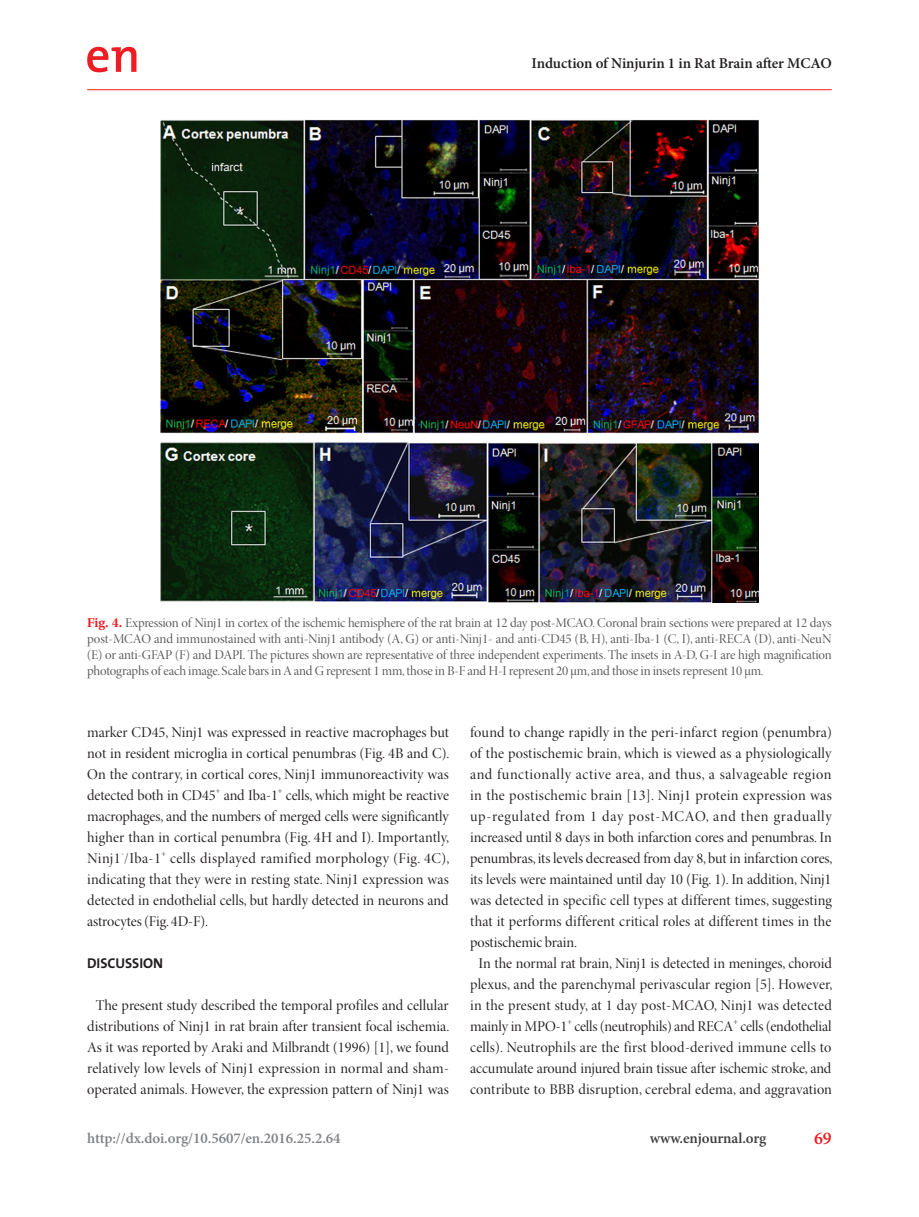
<style>
.page{position:relative;width:919px;height:1217px;background:#fff}
.page>*{position:absolute;margin:0;border:0;box-sizing:border-box;transform-origin:0 0}
.t1{font:600 18px "Minion Pro";color:#ee1d23}
.t2{font:15px/21px "Minion Pro Disp";letter-spacing:.005em;color:#231f20;text-align:justify}
.t3{font:15px "Minion Pro Disp";letter-spacing:.035em;color:#231f20}
.t4{font:15px "Minion Pro Disp";letter-spacing:.025em;color:#231f20}
.t5{font:15px "Minion Pro Disp";letter-spacing:.05em;color:#231f20}
.t6{font:600 15px "Minion Pro";letter-spacing:-.005em;color:#808285}
.t7{font:600 15px "Minion Pro";letter-spacing:-.005em;color:#231f20}
.t8{font:600 15px "Minion Pro";letter-spacing:-.005em;color:#3e3e3f}
.t9{font:700 14.25px "The Mix";letter-spacing:-.005em;color:#231f20}
.t10{font:13.5px/16.2px "Minion Pro Disp";letter-spacing:-.015em;color:#57585a;text-align:justify}
.t11{font:8.7px "Minion Pro Disp";color:#231f20}
.s1{font-family:"Utopia Std";font-weight:600;color:#ee1d23}
</style>
<div class="page">
<hr style="left:87px;top:89px;width:744px;height:1px;background:#ee1d23">
<svg style="left:87px;top:47px;width:49px;height:25px"></svg>
<img style="left:160px;top:119px;width:598px;height:484px">
<p class="t7" style="left:531px;top:52px;width:302px">Induction of Ninjurin 1 in Rat Brain after MCAO</p>
<p class="t10" style="left:87px;top:614px;width:746px"><span class="s1">Fig. 4.</span> Expression of Ninj1 in cortex of the ischemic hemisphere of the rat brain at 12 day post-MCAO. Coronal brain sections were prepared at 12 days post-MCAO and immunostained with anti-Ninj1 antibody (A, G) or anti-Ninj1- and anti-CD45 (B, H), anti-Iba-1 (C, I), anti-RECA (D), anti-NeuN (E) or anti-GFAP (F) and DAPI. The pictures shown are representative of three independent experiments. The insets in A-D, G-I are high magnification photographs of each image. Scale bars in A and G represent 1 mm, those in B-F and H-I represent 20 µm, and those in insets represent 10 µm.</p>
<p class="t2" style="left:87px;top:722px;width:364px">marker CD45, Ninj1 was expressed in reactive macrophages but not in resident microglia in cortical penumbras (Fig. 4B and C).<br>On the contrary, in cortical cores, Ninj1 immunoreactivity was detected both in CD45</p>
<p class="t11" style="left:216px;top:784px;width:6px">+</p>
<p class="t2" style="left:224px;top:785px;width:56px">and Iba-1</p>
<p class="t11" style="left:278px;top:784px;width:6px">+</p>
<p class="t2" style="left:87px;top:785px;width:363px;text-indent:198px">cells, which might be reactive macrophages, and the numbers of merged cells were significantly higher than in cortical penumbra (Fig. 4H and I). Importantly, Ninj1 /Iba-1</p>
<p class="t11" style="left:121px;top:847px;width:4px">-</p>
<p class="t11" style="left:161px;top:847px;width:6px">+</p>
<p class="t2" style="left:87px;top:848px;width:363px;text-indent:83px">cells displayed ramified morphology (Fig. 4C), indicating that they were in resting state. Ninj1 expression was detected in endothelial cells, but hardly detected in neurons and astrocytes (Fig. 4D-F).</p>
<p class="t9" style="left:87px;top:950px;width:61px">DISCUSSION</p>
<p class="t2" style="left:87px;top:995px;width:363px;text-align:center">The present study described the temporal profiles and cellular distributions of Ninj1 in rat brain after transient focal ischemia.<br>As it was reported by Araki and Milbrandt (1996) [1], we found relatively low levels of Ninj1 expression in normal and sham&shy;operated animals. However, the expression pattern of Ninj1 was</p>
<p class="t2" style="left:470px;top:722px;width:363px">found to change rapidly in the peri-infarct region (penumbra)</p>
<p class="t2" style="left:470px;top:743px;width:363px">of the postischemic brain, which is viewed as a physiologically</p>
<p class="t3" style="left:470px;top:765px;width:363px">and functionally active area, and thus, a salvageable region</p>
<p class="t4" style="left:470px;top:786px;width:363px">in the postischemic brain [13]. Ninj1 protein expression was</p>
<p class="t5" style="left:470px;top:807px;width:363px">up-regulated from 1 day post-MCAO, and then gradually</p>
<p class="t2" style="left:470px;top:827px;width:363px">increased until 8 days in both infarction cores and penumbras. In</p>
<p class="t2" style="left:470px;top:848px;width:364px">penumbras, its levels decreased from day 8, but in infarction cores,</p>
<p class="t2" style="left:470px;top:869px;width:363px">its levels were maintained until day 10 (Fig. 1). In addition, Ninj1</p>
<p class="t2" style="left:470px;top:890px;width:363px">was detected in specific cell types at different times, suggesting</p>
<p class="t2" style="left:470px;top:911px;width:363px">that it performs different critical roles at different times in the</p>
<p class="t2" style="left:470px;top:932px;width:108px">postischemic brain.</p>
<p class="t2" style="left:478px;top:953px;width:355px">In the normal rat brain, Ninj1 is detected in meninges, choroid</p>
<p class="t2" style="left:470px;top:974px;width:364px">plexus, and the parenchymal perivascular region [5]. However,</p>
<p class="t2" style="left:470px;top:995px;width:363px">in the present study, at 1 day post-MCAO, Ninj1 was detected</p>
<p class="t2" style="left:470px;top:1016px;width:99px">mainly in MPO-1</p>
<p class="t11" style="left:567px;top:1015px;width:6px">+</p>
<p class="t2" style="left:574px;top:1016px;width:160px">cells (neutrophils) and RECA</p>
<p class="t11" style="left:733px;top:1015px;width:6px">+</p>
<p class="t2" style="left:470px;top:1016px;width:363px;text-indent:270px">cells (endothelial cells). Neutrophils are the first blood-derived immune cells to accumulate around injured brain tissue after ischemic stroke, and contribute to BBB disruption, cerebral edema, and aggravation</p>
<p class="t6" style="left:87px;top:1127px;width:255px">http://dx.doi.org/10.5607/en.2016.25.2.64</p>
<p class="t8" style="left:649px;top:1127px;width:118px">www.enjournal.org</p>
<p class="t1" style="left:814px;top:1124px;width:19px">69</p>
</div>
